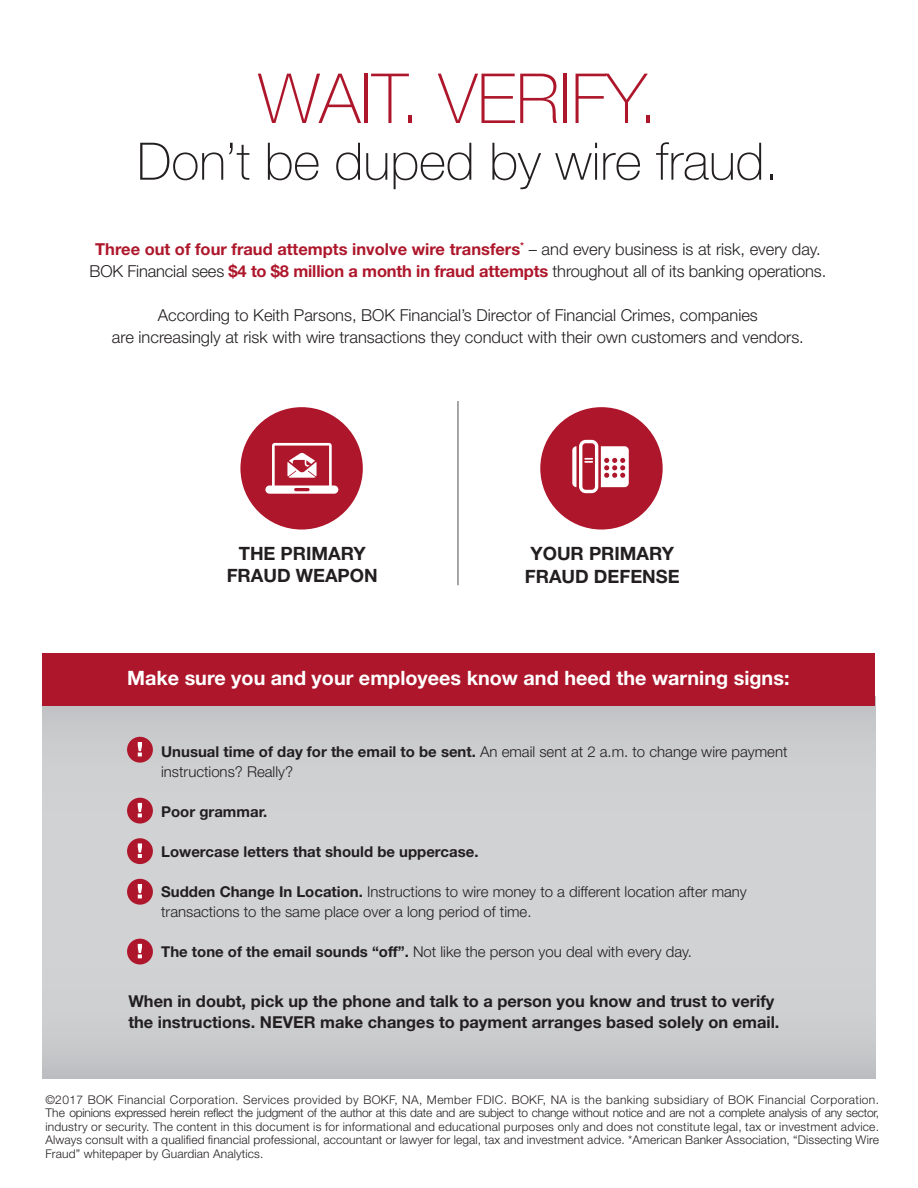
<style>
.page{position:relative;width:918px;height:1188px;background:#fff}
.page>*{position:absolute;margin:0;border:0;box-sizing:border-box;transform-origin:0 0}
.t1{font:100 69.15px "Helvetica Neue";color:#ae172b}
.t2{font:100 51.75px "Helvetica Neue";color:#231f20}
.t3{font:700 19.8px "Helvetica Neue";color:#fff}
.t4{font:700 18.45px "Helvetica Neue";color:#231f20}
.t5{font:300 16.5px/22px "Helvetica Neue";color:#231f20;text-align:center}
.t6{font:700 16.5px/22px "Helvetica Neue";color:#231f20}
.t7{font:300 15px/20.1px "Helvetica Neue";color:#231f20}
.t8{font:700 15px "Helvetica Neue";color:#231f20}
.t9{font:300 12px/13.5px "Helvetica Neue";letter-spacing:.01em;color:#231f20;text-align:justify}
.s1{font-weight:700;color:#ae172b}
.s2{font-weight:700}
</style>
<div class="page">
<div style="left:43px;top:697px;width:832px;height:381px;background:linear-gradient(to right,#cdced0,#cecfd1)"></div>
<div style="left:43px;top:653px;width:832px;height:53px;background:#ae172b"></div>
<div style="left:540px;top:407px;width:123px;height:123px;background:#ae172b;border-radius:50%"></div>
<svg style="left:572px;top:440px;width:57px;height:53px"></svg>
<div style="left:240px;top:407px;width:123px;height:123px;background:#ae172b;border-radius:50%"></div>
<svg style="left:265px;top:443px;width:73px;height:51px"></svg>
<hr style="left:457px;top:401px;width:2px;height:184px;background:#808285">
<div style="left:127px;top:737px;width:26px;height:26px;background:#ae172b;border-radius:50%"></div>
<svg style="left:138px;top:742px;width:4px;height:14px"></svg>
<div style="left:127px;top:798px;width:26px;height:26px;background:#ae172b;border-radius:50%"></div>
<svg style="left:138px;top:803px;width:4px;height:14px"></svg>
<div style="left:127px;top:838px;width:26px;height:26px;background:#ae172b;border-radius:50%"></div>
<svg style="left:138px;top:843px;width:4px;height:15px"></svg>
<div style="left:127px;top:879px;width:26px;height:26px;background:#ae172b;border-radius:50%"></div>
<svg style="left:138px;top:884px;width:4px;height:14px"></svg>
<div style="left:127px;top:939px;width:26px;height:25px;background:#ae172b;border-radius:50%"></div>
<svg style="left:138px;top:944px;width:4px;height:14px"></svg>
<p class="t1" style="left:258px;top:59px;width:401px">WAIT. VERIFY.</p>
<p class="t2" style="left:137px;top:132px;width:643px">Don’t be duped by wire fraud.</p>
<p class="t5" style="left:90px;top:238px;width:738px"><span class="s1">Three out of four fraud attempts involve wire transfers</span><sup>*</sup> – and every business is at risk, every day.<br>BOK Financial sees <span class="s1">$4 to $8 million a month in fraud attempts</span> throughout all of its banking operations.</p>
<p class="t5" style="left:112px;top:304px;width:693px">According to Keith Parsons, BOK Financial’s Director of Financial Crimes, companies<br>are increasingly at risk with wire transactions they conduct with their own customers and vendors.</p>
<p class="t4" style="left:239px;top:542px;width:128px">THE PRIMARY</p>
<p class="t4" style="left:227px;top:564px;width:153px">FRAUD WEAPON</p>
<p class="t4" style="left:530px;top:542px;width:145px">YOUR PRIMARY</p>
<p class="t4" style="left:525px;top:565px;width:156px">FRAUD DEFENSE</p>
<p class="t3" style="left:127px;top:666px;width:664px">Make sure you and your employees know and heed the warning signs:</p>
<p class="t7" style="left:161px;top:741px;width:628px"><span class="s2">Unusual time of day for the email to be sent.</span> An email sent at 2 a.m. to change wire payment instructions? Really?</p>
<p class="t8" style="left:161px;top:802px;width:108px">Poor grammar.</p>
<p class="t8" style="left:161px;top:842px;width:319px">Lowercase letters that should be uppercase.</p>
<p class="t7" style="left:161px;top:881px;width:587px"><span class="s2">Sudden Change In Location.</span> Instructions to wire money to a different location after many transactions to the same place over a long period of time.</p>
<p class="t7" style="left:161px;top:941px;width:532px"><span class="s2">The tone of the email sounds “off”.</span> Not like the person you deal with every day.</p>
<p class="t6" style="left:128px;top:989px;width:653px">When in doubt, pick up the phone and talk to a person you know and trust to verify the instructions. NEVER make changes to payment arranges based solely on email.</p>
<p class="t9" style="left:45px;top:1092px;width:835px">©2017 BOK Financial Corporation. Services provided by BOKF, NA, Member FDIC. BOKF, NA is the banking subsidiary of BOK Financial Corporation.<br>The opinions expressed herein reflect the judgment of the author at this date and are subject to change without notice and are not a complete analysis of any sector, industry or security. The content in this document is for informational and educational purposes only and does not constitute legal, tax or investment advice.<br>Always consult with a qualified financial professional, accountant or lawyer for legal, tax and investment advice. *American Banker Association, “Dissecting Wire Fraud” whitepaper by Guardian Analytics.</p>
</div>
